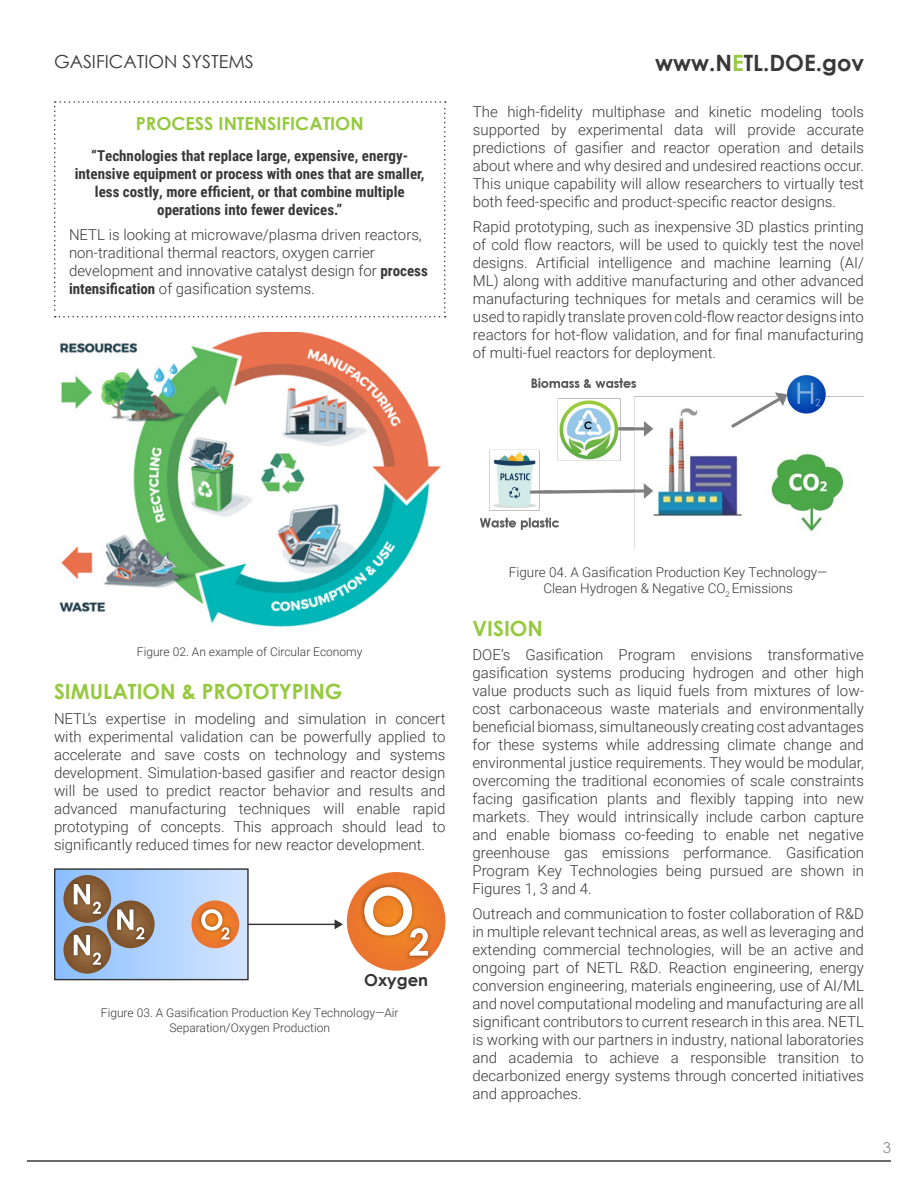
<style>
.page{position:relative;width:918px;height:1188px;background:#fff}
.page>*{position:absolute;margin:0;border:0;box-sizing:border-box;transform-origin:0 0}
.t1{font:700 22.5px "Century Gothic";color:#373837}
.Body_Text{font:700 21px "Century Gothic";color:#96c93e}
.t2{font:700 18px "Century Gothic";color:#96c93e}
.t3{font:18px "Century Gothic";color:#373837}
.t4{font:700 16.5px "Century Gothic";color:#333}
.Body_Text-2{font:300 15px/18px "Roboto";color:#373837;text-align:justify}
.Body_Text-3{font:700 15px/18px "Roboto Condensed";color:#373837;text-align:center}
.t5{font:15px "Century Gothic";color:#8a8c8f}
.Body_Text-4{font:300 13.5px/16.2px "Roboto";color:#373837;text-align:center}
.t6{font:300 12px/14.4px "Roboto";color:#373837;text-align:center}
.s1{color:#98ca41}
.s2{font-family:"Roboto Condensed";font-weight:700}
</style>
<div class="page">
<hr style="left:27px;top:1160px;width:864px;height:2px;background:#373837">
<img style="left:59px;top:333px;width:382px;height:294px">
<img style="left:480px;top:375px;width:384px;height:174px">
<div style="left:55px;top:869px;width:193px;height:111px;background:linear-gradient(to right,#8abdfd,#d4e5ff)"></div>
<div style="left:54px;top:868px;width:195px;height:112px;border:1px solid #333"></div>
<svg style="left:347px;top:872px;width:99px;height:99px;background:#ea7a36"></svg>
<img style="left:359px;top:882px;width:75px;height:79px">
<svg style="left:364px;top:887px;width:64px;height:69px"></svg>
<svg style="left:191px;top:900px;width:48px;height:48px"></svg>
<svg style="left:63px;top:875px;width:48px;height:48px"></svg>
<svg style="left:63px;top:926px;width:48px;height:48px"></svg>
<svg style="left:107px;top:900px;width:48px;height:48px"></svg>
<img style="left:196px;top:904px;width:39px;height:41px">
<svg style="left:201px;top:909px;width:28px;height:31px"></svg>
<img style="left:68px;top:879px;width:38px;height:40px">
<svg style="left:74px;top:884px;width:27px;height:30px"></svg>
<img style="left:112px;top:904px;width:37px;height:41px">
<svg style="left:117px;top:909px;width:27px;height:30px"></svg>
<img style="left:68px;top:930px;width:38px;height:40px">
<svg style="left:74px;top:935px;width:27px;height:30px"></svg>
<hr style="left:248px;top:924px;width:88px;height:1px;background:#333">
<svg style="left:335px;top:919px;width:8px;height:10px"></svg>
<svg style="left:54px;top:101px;width:392px;height:217px"></svg>
<p class="t3" style="left:54px;top:48px;width:201px">GASIFICATION SYSTEMS</p>
<h1 class="t1" style="left:655px;top:46px;width:210px">www.N<span class="s1">E</span>TL.DOE.gov</h1>
<p class="t2" style="left:136px;top:110px;width:229px">PROCESS INTENSIFICATION</p>
<p class="Body_Text-3" style="left:75px;top:146px;width:351px">“Technologies that replace large, expensive, energy&shy;intensive equipment or process with ones that are smaller, less costly, more efficient, or that combine multiple operations into fewer devices.”</p>
<p class="Body_Text-2" style="left:69px;top:225px;width:360px;text-align:left">NETL is looking at microwave/plasma driven reactors, non-traditional thermal reactors, oxygen carrier development and innovative catalyst design for <span class="s2">process intensification</span> of gasification systems.</p>
<p class="Body_Text-2" style="left:473px;top:102px;width:393px">The high-fidelity multiphase and kinetic modeling tools supported by experimental data will provide accurate predictions of gasifier and reactor operation and details about where and why desired and undesired reactions occur.<br>This unique capability will allow researchers to virtually test both feed-specific and product-specific reactor designs.</p>
<p class="Body_Text-2" style="left:473px;top:217px;width:393px">Rapid prototyping, such as inexpensive 3D plastics printing of cold flow reactors, will be used to quickly test the novel designs. Artificial intelligence and machine learning (AI/ ML) along with additive manufacturing and other advanced manufacturing techniques for metals and ceramics will be used to rapidly translate proven cold-flow reactor designs into reactors for hot-flow validation, and for final manufacturing of multi-fuel reactors for deployment.</p>
<p class="t6" style="left:137px;top:644px;width:227px">Figure 02. An example of Circular Economy</p>
<p class="Body_Text" style="left:54px;top:676px;width:290px">SIMULATION &amp; PROTOTYPING</p>
<p class="Body_Text-2" style="left:54px;top:709px;width:393px">NETL’s expertise in modeling and simulation in concert with experimental validation can be powerfully applied to accelerate and save costs on technology and systems development. Simulation-based gasifier and reactor design will be used to predict reactor behavior and results and advanced manufacturing techniques will enable rapid prototyping of concepts. This approach should lead to significantly reduced times for new reactor development.</p>
<p class="t4" style="left:364px;top:968px;width:66px">Oxygen</p>
<p class="t6" style="left:101px;top:1005px;width:299px">Figure 03. A Gasification Production Key Technology—Air<br>Separation/Oxygen Production</p>
<p class="Body_Text-4" style="left:509px;top:563px;width:320px">Figure 04. A Gasification Production Key Technology—<br>Clean Hydrogen &amp; Negative CO<sub>2</sub> Emissions</p>
<p class="Body_Text" style="left:472px;top:612px;width:72px">VISION</p>
<p class="Body_Text-2" style="left:472px;top:645px;width:393px">DOE’s Gasification Program envisions transformative gasification systems producing hydrogen and other high value products such as liquid fuels from mixtures of low&shy;cost carbonaceous waste materials and environmentally beneficial biomass, simultaneously creating cost advantages for these systems while addressing climate change and environmental justice requirements. They would be modular, overcoming the traditional economies of scale constraints facing gasification plants and flexibly tapping into new markets. They would intrinsically include carbon capture and enable biomass co-feeding to enable net negative greenhouse gas emissions performance. Gasification Program Key Technologies being pursued are shown in Figures 1, 3 and 4.</p>
<p class="Body_Text-2" style="left:472px;top:904px;width:393px">Outreach and communication to foster collaboration of R&amp;D in multiple relevant technical areas, as well as leveraging and extending commercial technologies, will be an active and ongoing part of NETL R&amp;D. Reaction engineering, energy conversion engineering, materials engineering, use of AI/ML and novel computational modeling and manufacturing are all significant contributors to current research in this area. NETL is working with our partners in industry, national laboratories and academia to achieve a responsible transition to decarbonized energy systems through concerted initiatives and approaches.</p>
<p class="t5" style="left:883px;top:1137px;width:10px">3</p>
</div>
